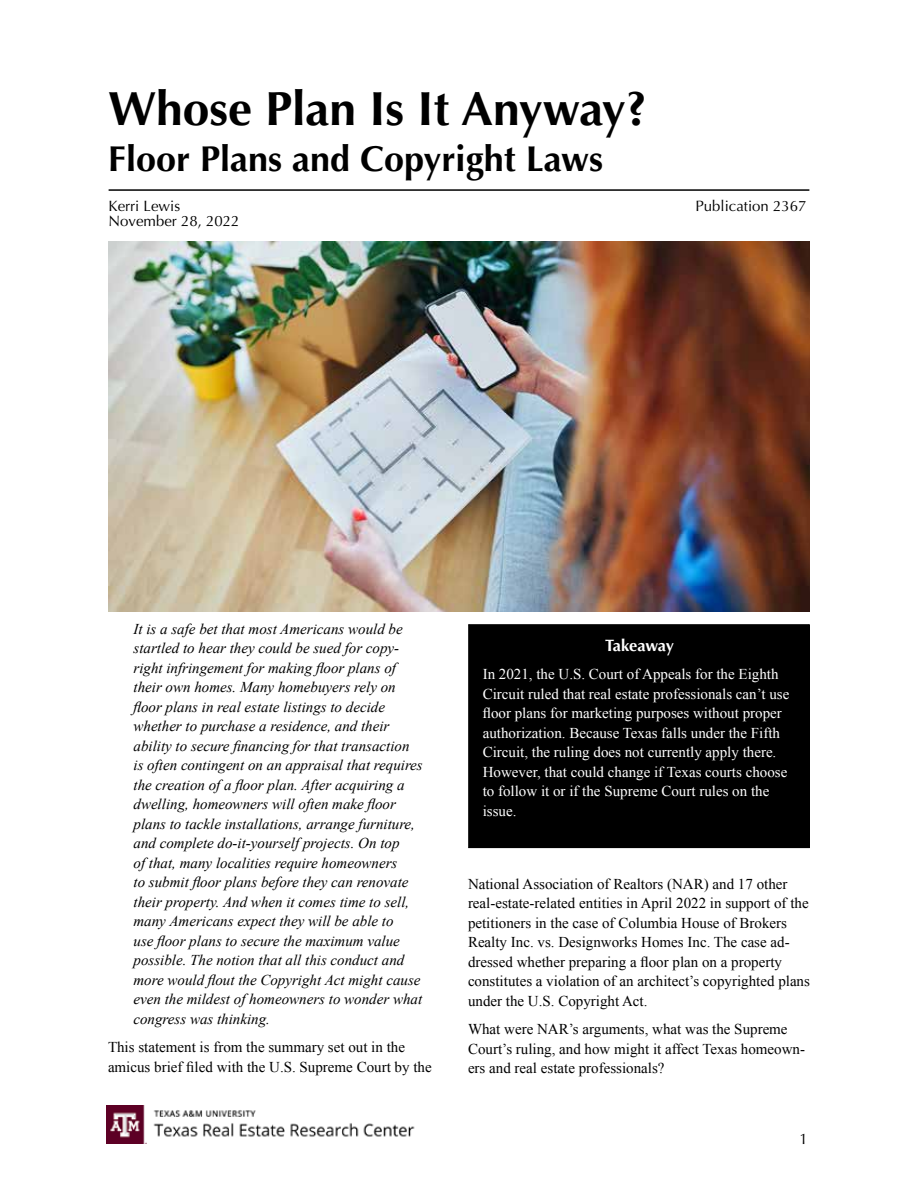
<style>
.page{position:relative;width:918px;height:1188px;background:#fff}
.page>*{position:absolute;margin:0;border:0;box-sizing:border-box;transform-origin:0 0}
.t1{font:700 48px "Optima";color:#000}
.t2{font:700 36px "Optima";color:#000}
.t3{font:700 16.5px "Optima LT Std";letter-spacing:-.02em;color:#fff}
.t4{font:italic 15px/19.5px "Times New Roman";color:#000}
.t5{font:15px/19.5px "Times New Roman";color:#000}
.t6{font:15px/19.5px "Times New Roman";color:#fff}
.t7{font:15px "Optima LT Std";color:#000}
.t8{font:15px "Optima";color:#000}
</style>
<div class="page">
<img style="left:106px;top:1105px;width:309px;height:38px">
<div style="left:469px;top:625px;width:340px;height:223px;background:#000"></div>
<div style="left:468px;top:624px;width:342px;height:224px;border:1px solid #000"></div>
<hr style="left:109px;top:189px;width:700px;height:2px;background:#000">
<img style="left:109px;top:242px;width:700px;height:369px">
<h1 class="t1" style="left:108px;top:81px;width:541px">Whose Plan Is It Anyway?</h1>
<h2 class="t2" style="left:108px;top:138px;width:496px">Floor Plans and Copyright Laws</h2>
<p class="t8" style="left:109px;top:197px;width:73px">Kerri Lewis</p>
<p class="t7" style="left:109px;top:212px;width:132px">November 28, 2022</p>
<p class="t7" style="left:695px;top:197px;width:112px">Publication 2367</p>
<p class="t4" style="left:134px;top:619px;width:291px">It is a safe bet that most Americans would be startled to hear they could be sued for copy&shy;right infringement for making floor plans of their own homes. Many homebuyers rely on floor plans in real estate listings to decide whether to purchase a residence, and their ability to secure financing for that transaction is often contingent on an appraisal that requires the creation of a floor plan. After acquiring a dwelling, homeowners will often make floor plans to tackle installations, arrange furniture, and complete do-it-yourself projects. On top<br>of that, many localities require homeowners<br>to submit floor plans before they can renovate their property. And when it comes time to sell, many Americans expect they will be able to<br>use floor plans to secure the maximum value possible. The notion that all this conduct and more would flout the Copyright Act might cause even the mildest of homeowners to wonder what congress was thinking.</p>
<p class="t5" style="left:108px;top:1037px;width:325px">This statement is from the summary set out in the amicus brief filed with the U.S. Supreme Court by the</p>
<p class="t3" style="left:605px;top:636px;width:70px">Takeaway</p>
<p class="t6" style="left:483px;top:664px;width:308px">In 2021, the U.S. Court of Appeals for the Eighth Circuit ruled that real estate professionals can’t use floor plans for marketing purposes without proper authorization. Because Texas falls under the Fifth Circuit, the ruling does not currently apply there.<br>However, that could change if Texas courts choose to follow it or if the Supreme Court rules on the issue.</p>
<p class="t5" style="left:468px;top:874px;width:343px">National Association of Realtors (NAR) and 17 other real-estate-related entities in April 2022 in support of the petitioners in the case of Columbia House of Brokers Realty Inc. vs. Designworks Homes Inc. The case ad&shy;dressed whether preparing a floor plan on a property constitutes a violation of an architect’s copyrighted plans under the U.S. Copyright Act.</p>
<p class="t5" style="left:468px;top:1019px;width:339px">What were NAR’s arguments, what was the Supreme<br>Court’s ruling, and how might it affect Texas homeown&shy;ers and real estate professionals?</p>
<p class="t7" style="left:800px;top:1130px;width:10px">1</p>
</div>
